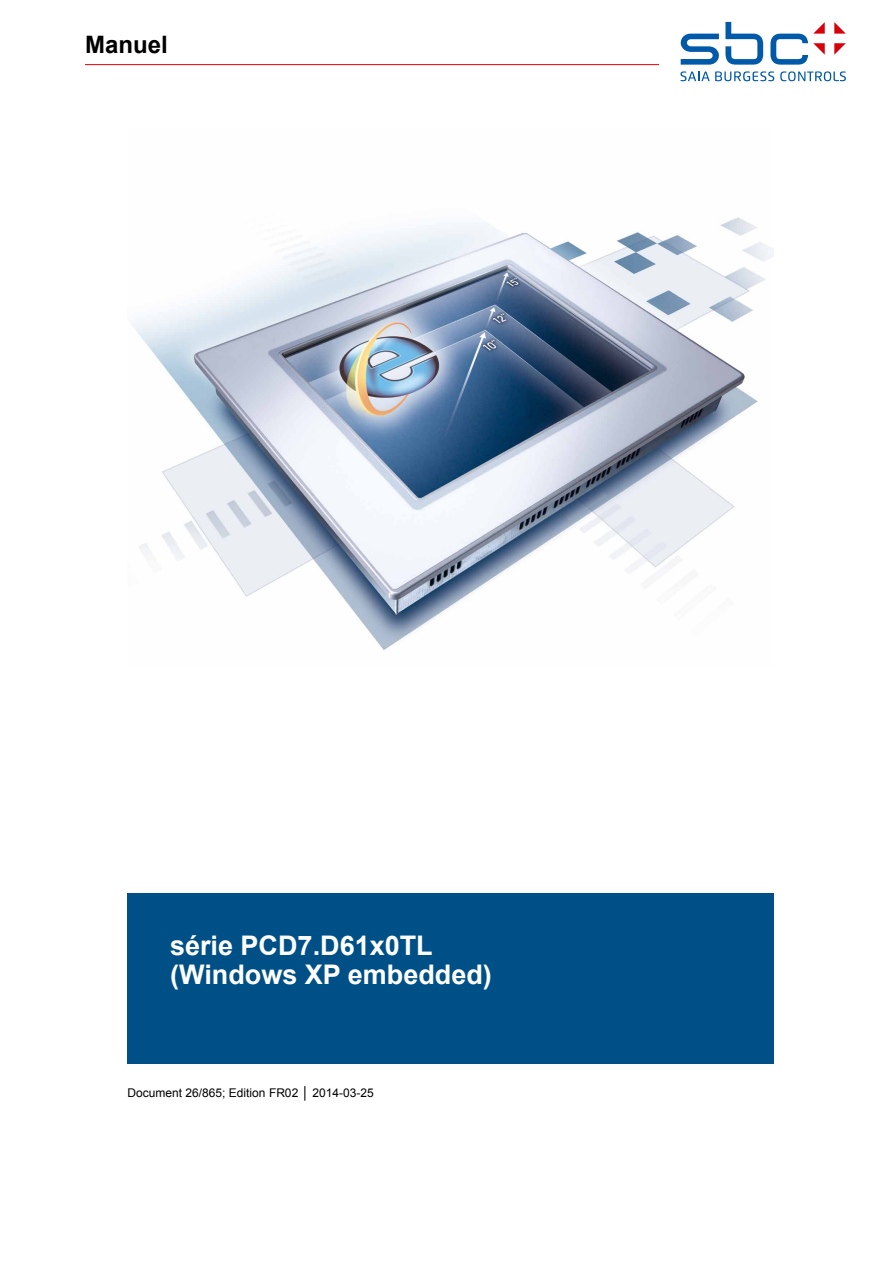
<style>
.page{position:relative;width:893px;height:1263px;background:#fff}
.page>*{position:absolute;margin:0;border:0;box-sizing:border-box;transform-origin:0 0}
.t1{font:700 27px/28.5px "Arial";color:#fff}
.t2{font:700 24px "Arial";color:#000}
.t3{font:12px "Arial";color:#000}
</style>
<div class="page">
<svg style="left:680px;top:22px;width:166px;height:43px"></svg>
<svg style="left:680px;top:71px;width:94px;height:10px"></svg>
<svg style="left:780px;top:71px;width:66px;height:10px"></svg>
<hr style="left:85px;top:64px;width:574px;height:1px;background:#e60005">
<div style="left:128px;top:893px;width:646px;height:170px;background:#005088"></div>
<img style="left:132px;top:217px;width:642px;height:434px">
<h2 class="t2" style="left:85px;top:29px;width:84px">Manuel</h2>
<h1 class="t1" style="left:170px;top:932px;width:323px">série PCD7.D61x0TL (Windows XP embedded)</h1>
<p class="t3" style="left:128px;top:1085px;width:248px">Document 26/865; Edition FR02 │ 2014-03-25</p>
</div>
